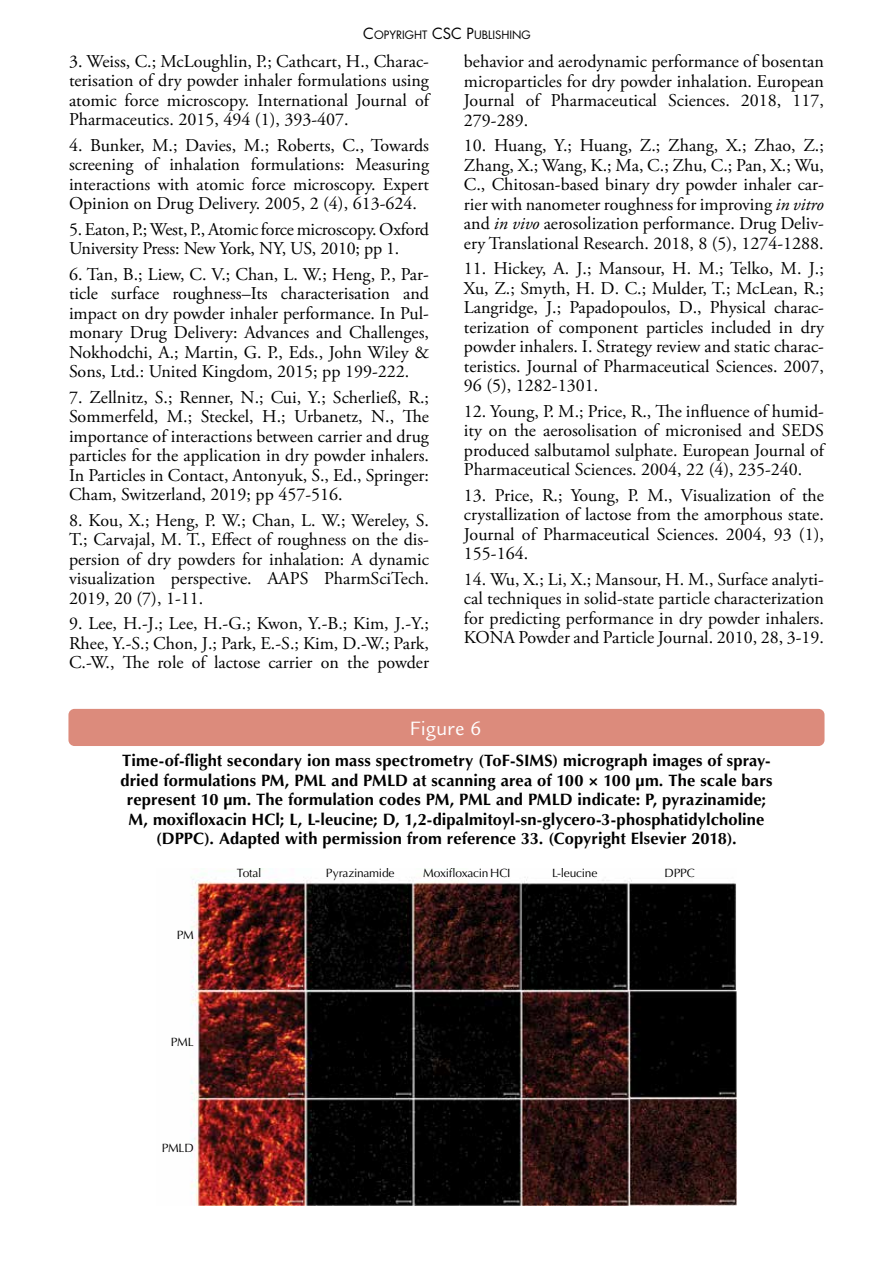
<style>
.page{position:relative;width:893px;height:1263px;background:#fff}
.page>*{position:absolute;margin:0;border:0;box-sizing:border-box;transform-origin:0 0}
.t1{font:21px "Legacy Sans Std";letter-spacing:.01em;color:#fff}
.t2{font:18px/19.5px "Adobe Garamond Pro";color:#000;text-align:justify}
.t3{font:700 16.5px/19.5px "Optima LT Std";letter-spacing:.01em;color:#000;text-align:center}
.t4{font:12px "Optima LT Std";letter-spacing:-.02em;color:#000}
.t5{font:11.25px "Futura Std";color:#000}
.s1{font-size:15px}
.s2{font-style:italic}
</style>
<div class="page">
<div style="left:68px;top:709px;width:756px;height:37px;background:#dc8b7c;border-radius:6px"></div>
<img style="left:190px;top:868px;width:546px;height:338px">
<p class="t5" style="left:363px;top:28px;width:169px"><span class="s1">C</span>OPYRIGHT <span class="s1">CSC P</span>UBLISHING</p>
<p class="t2" style="left:464px;top:52px;width:362px">behavior and aerodynamic performance of bosentan microparticles for dry powder inhalation. European Journal of Pharmaceutical Sciences. 2018, 117, 279-289.</p>
<p class="t2" style="left:464px;top:136px;width:362px">10. Huang, Y.; Huang, Z.; Zhang, X.; Zhao, Z.; Zhang, X.; Wang, K.; Ma, C.; Zhu, C.; Pan, X.; Wu, C., Chitosan-based binary dry powder inhaler car&shy;rier with nanometer roughness for improving <span class="s2">in vitro </span>and <span class="s2">in vivo</span> aerosolization performance. Drug Deliv&shy;ery Translational Research. 2018, 8 (5), 1274-1288.</p>
<p class="t2" style="left:464px;top:259px;width:362px">11. Hickey, A. J.; Mansour, H. M.; Telko, M. J.; Xu, Z.; Smyth, H. D. C.; Mulder, T.; McLean, R.; Langridge, J.; Papadopoulos, D., Physical charac&shy;terization of component particles included in dry powder inhalers. I. Strategy review and static charac&shy;teristics. Journal of Pharmaceutical Sciences. 2007, 96 (5), 1282-1301.</p>
<p class="t2" style="left:464px;top:402px;width:362px">12. Young, P. M.; Price, R., The influence of humid&shy;ity on the aerosolisation of micronised and SEDS produced salbutamol sulphate. European Journal of Pharmaceutical Sciences. 2004, 22 (4), 235-240.</p>
<p class="t2" style="left:464px;top:486px;width:362px">13. Price, R.; Young, P. M., Visualization of the crystallization of lactose from the amorphous state.<br>Journal of Pharmaceutical Sciences. 2004, 93 (1), 155-164.</p>
<p class="t2" style="left:464px;top:570px;width:362px">14. Wu, X.; Li, X.; Mansour, H. M., Surface analyti&shy;cal techniques in solid-state particle characterization for predicting performance in dry powder inhalers.<br>KONA Powder and Particle Journal. 2010, 28, 3-19.</p>
<p class="t2" style="left:69px;top:52px;width:362px">3. Weiss, C.; McLoughlin, P.; Cathcart, H., Charac&shy;terisation of dry powder inhaler formulations using atomic force microscopy. International Journal of Pharmaceutics. 2015, 494 (1), 393-407.</p>
<p class="t2" style="left:69px;top:136px;width:362px">4. Bunker, M.; Davies, M.; Roberts, C., Towards screening of inhalation formulations: Measuring interactions with atomic force microscopy. Expert Opinion on Drug Delivery. 2005, 2 (4), 613-624.</p>
<p class="t2" style="left:69px;top:220px;width:362px">5. Eaton, P.; West, P., Atomic force microscopy. Oxford<br>University Press: New York, NY, US, 2010; pp 1.</p>
<p class="t2" style="left:69px;top:265px;width:362px">6. Tan, B.; Liew, C. V.; Chan, L. W.; Heng, P., Par&shy;ticle surface roughness–Its characterisation and impact on dry powder inhaler performance. In Pul&shy;monary Drug Delivery: Advances and Challenges, Nokhodchi, A.; Martin, G. P., Eds., John Wiley &amp; Sons, Ltd.: United Kingdom, 2015; pp 199-222.</p>
<p class="t2" style="left:69px;top:388px;width:362px">7. Zellnitz, S.; Renner, N.; Cui, Y.; Scherließ, R.; Sommerfeld, M.; Steckel, H.; Urbanetz, N., The importance of interactions between carrier and drug particles for the application in dry powder inhalers.<br>In Particles in Contact, Antonyuk, S., Ed., Springer:<br>Cham, Switzerland, 2019; pp 457-516.</p>
<p class="t2" style="left:69px;top:511px;width:362px">8. Kou, X.; Heng, P. W.; Chan, L. W.; Wereley, S.<br>T.; Carvajal, M. T., Effect of roughness on the dis&shy;persion of dry powders for inhalation: A dynamic visualization perspective. AAPS PharmSciTech.<br>2019, 20 (7), 1-11.</p>
<p class="t2" style="left:69px;top:615px;width:362px">9. Lee, H.-J.; Lee, H.-G.; Kwon, Y.-B.; Kim, J.-Y.; Rhee, Y.-S.; Chon, J.; Park, E.-S.; Kim, D.-W.; Park, C.-W., The role of lactose carrier on the powder</p>
<p class="t1" style="left:410px;top:716px;width:73px">Figure 6</p>
<p class="t3" style="left:121px;top:751px;width:653px">Time-of-flight secondary ion mass spectrometry (ToF-SIMS) micrograph images of spray&shy;dried formulations PM, PML and PMLD at scanning area of 100 × 100 μm. The scale bars represent 10 μm. The formulation codes PM, PML and PMLD indicate: P, pyrazinamide; M, moxifloxacin HCl; L, L-leucine; D, 1,2-dipalmitoyl-sn-glycero-3-phosphatidylcholine (DPPC). Adapted with permission from reference 33. (Copyright Elsevier 2018).</p>
<p class="t4" style="left:237px;top:866px;width:26px">Total</p>
<p class="t4" style="left:326px;top:866px;width:70px">Pyrazinamide</p>
<p class="t4" style="left:423px;top:866px;width:89px">Moxifloxacin HCI</p>
<p class="t4" style="left:552px;top:866px;width:47px">L-leucine</p>
<p class="t4" style="left:665px;top:866px;width:32px">DPPC</p>
<p class="t4" style="left:177px;top:928px;width:19px">PM</p>
<p class="t4" style="left:171px;top:1035px;width:24px">PML</p>
<p class="t4" style="left:162px;top:1141px;width:33px">PMLD</p>
</div>
